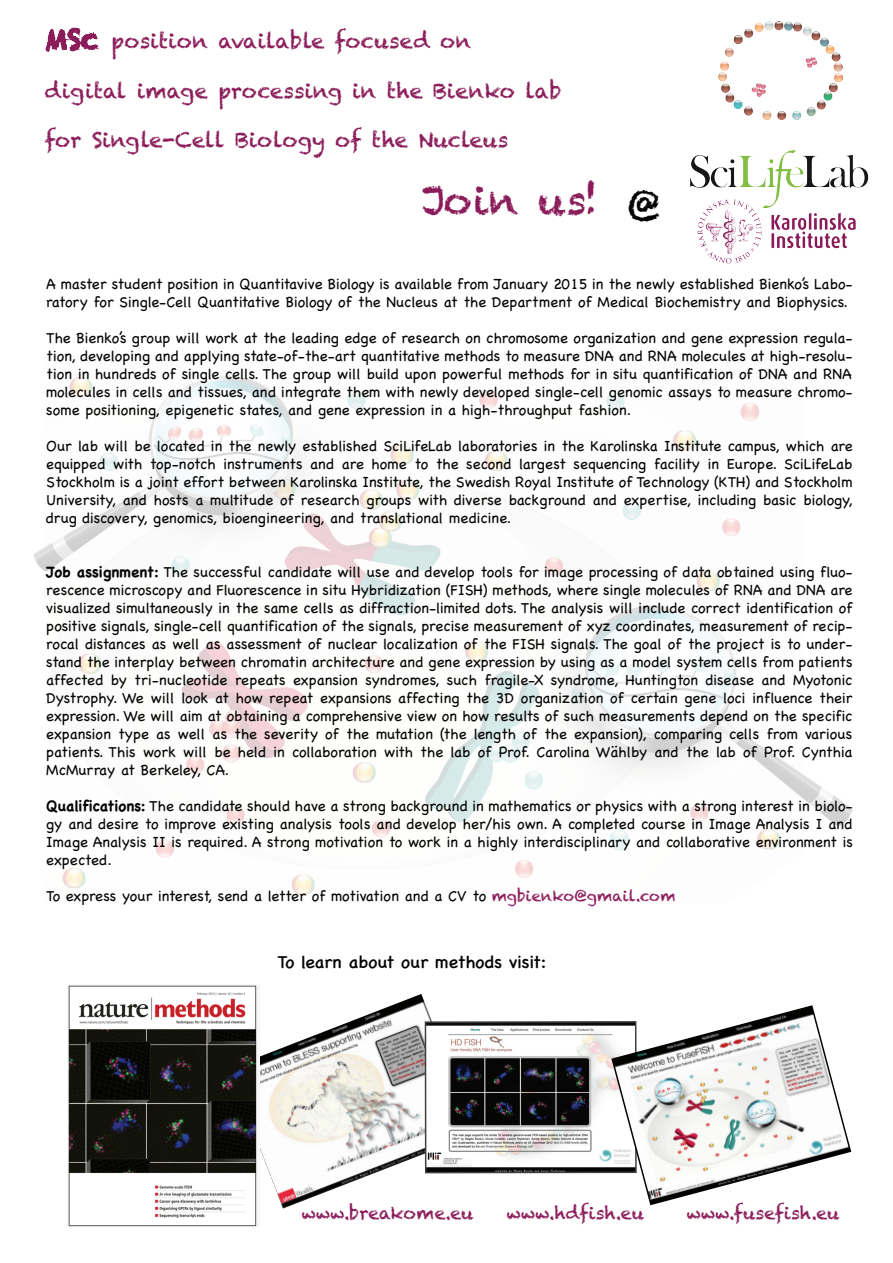
<style>
.page{position:relative;width:893px;height:1263px;background:#fff}
.page>*{position:absolute;margin:0;border:0;box-sizing:border-box;transform-origin:0 0}
.t1{font:39.75px "Chalkduster";letter-spacing:.015em;color:#8b1c5a}
.t2{font:21px "Chalkduster";color:#8b1c5a}
.t3{font:18px "Chalkboard SE";color:#040503}
.t4{font:17.55px "Chalkduster";color:#8b1c5a}
.t5{font:300 15px/18px "Chalkboard SE";color:#040503;text-align:justify}
.s1{font-size:27px}
.s2{color:#040503}
.s3{font-weight:700}
.s4{font-family:"Chalkduster";font-weight:400;color:#8b1c5a}
</style>
<div class="page">
<img style="left:34px;top:376px;width:819px;height:519px">
<img style="left:260px;top:994px;width:216px;height:214px">
<img style="left:428px;top:1024px;width:182px;height:146px">
<div style="left:425px;top:1021px;width:212px;height:152px;border:2px solid #413f41"></div>
<svg style="left:610px;top:1005px;width:242px;height:201px"></svg>
<img style="left:719px;top:22px;width:124px;height:97px">
<img style="left:68px;top:985px;width:189px;height:241px">
<img style="left:697px;top:210px;width:159px;height:54px">
<img style="left:690px;top:150px;width:179px;height:60px">
<svg style="left:45px;top:27px;width:54px;height:25px"></svg>
<h2 class="t2" style="left:45px;top:29px;width:428px"><span class="s1">MSc</span> position available focused on</h2>
<h2 class="t2" style="left:45px;top:78px;width:518px">digital image processing in the Bienko lab</h2>
<h2 class="t2" style="left:45px;top:128px;width:465px">for Single-Cell Biology of the Nucleus</h2>
<h1 class="t1" style="left:422px;top:177px;width:240px">Join us! <span class="s2">@</span></h1>
<p class="t5" style="left:46px;top:274px;width:808px">A master student position in Quantitavive Biology is available from January 2015 in the newly established Bienko’s Labo&shy;ratory for Single-Cell Quantitative Biology of the Nucleus at the Department of Medical Biochemistry and Biophysics.</p>
<p class="t5" style="left:46px;top:328px;width:808px">The Bienko’s group will work at the leading edge of research on chromosome organization and gene expression regula&shy;tion, developing and applying state-of-the-art quantitative methods to measure DNA and RNA molecules at high-resolu&shy;tion in hundreds of single cells. The group will build upon powerful methods for in situ quantification of DNA and RNA molecules in cells and tissues, and integrate them with newly developed single-cell genomic assays to measure chromo&shy;some positioning, epigenetic states, and gene expression in a high-throughput fashion.</p>
<p class="t5" style="left:46px;top:436px;width:808px">Our lab will be located in the newly established SciLifeLab laboratories in the Karolinska Institute campus, which are equipped with top-notch instruments and are home to the second largest sequencing facility in Europe. SciLifeLab Stockholm is a joint effort between Karolinska Institute, the Swedish Royal Institute of Technology (KTH) and Stockholm University, and hosts a multitude of research groups with diverse background and expertise, including basic biology, drug discovery, genomics, bioengineering, and translational medicine.</p>
<p class="t5" style="left:46px;top:562px;width:808px"><span class="s3">Job assignment:</span> The successful candidate will use and develop tools for image processing of data obtained using fluo&shy;rescence microscopy and Fluorescence in situ Hybridization (FISH) methods, where single molecules of RNA and DNA are visualized simultaneously in the same cells as diffraction-limited dots. The analysis will include correct identification of positive signals, single-cell quantification of the signals, precise measurement of xyz coordinates, measurement of recip&shy;rocal distances as well as assessment of nuclear localization of the FISH signals. The goal of the project is to under&shy;stand the interplay between chromatin architecture and gene expression by using as a model system cells from patients affected by tri-nucleotide repeats expansion syndromes, such fragile-X syndrome, Huntington disease and Myotonic Dystrophy. We will look at how repeat expansions affecting the 3D organization of certain gene loci influence their expression. We will aim at obtaining a comprehensive view on how results of such measurements depend on the specific expansion type as well as the severity of the mutation (the length of the expansion), comparing cells from various patients. This work will be held in collaboration with the lab of Prof. Carolina Wählby and the lab of Prof. Cynthia McMurray at Berkeley, CA.</p>
<p class="t5" style="left:46px;top:796px;width:808px"><span class="s3">Qualifications:</span> The candidate should have a strong background in mathematics or physics with a strong interest in biolo&shy;gy and desire to improve existing analysis tools and develop her/his own. A completed course in Image Analysis I and Image Analysis II is required. A strong motivation to work in a highly interdisciplinary and collaborative environment is expected.</p>
<p class="t5" style="left:46px;top:886px;width:631px">To express your interest, send a letter of motivation and a CV to <span class="s4">mgbienko@gmail.com</span></p>
<p class="t3" style="left:278px;top:946px;width:270px">To learn about our methods visit:</p>
<p class="t4" style="left:302px;top:1203px;width:173px">www.breakome.eu</p>
<p class="t4" style="left:507px;top:1203px;width:139px">www.hdfish.eu</p>
<p class="t4" style="left:687px;top:1203px;width:154px">www.fusefish.eu</p>
</div>
